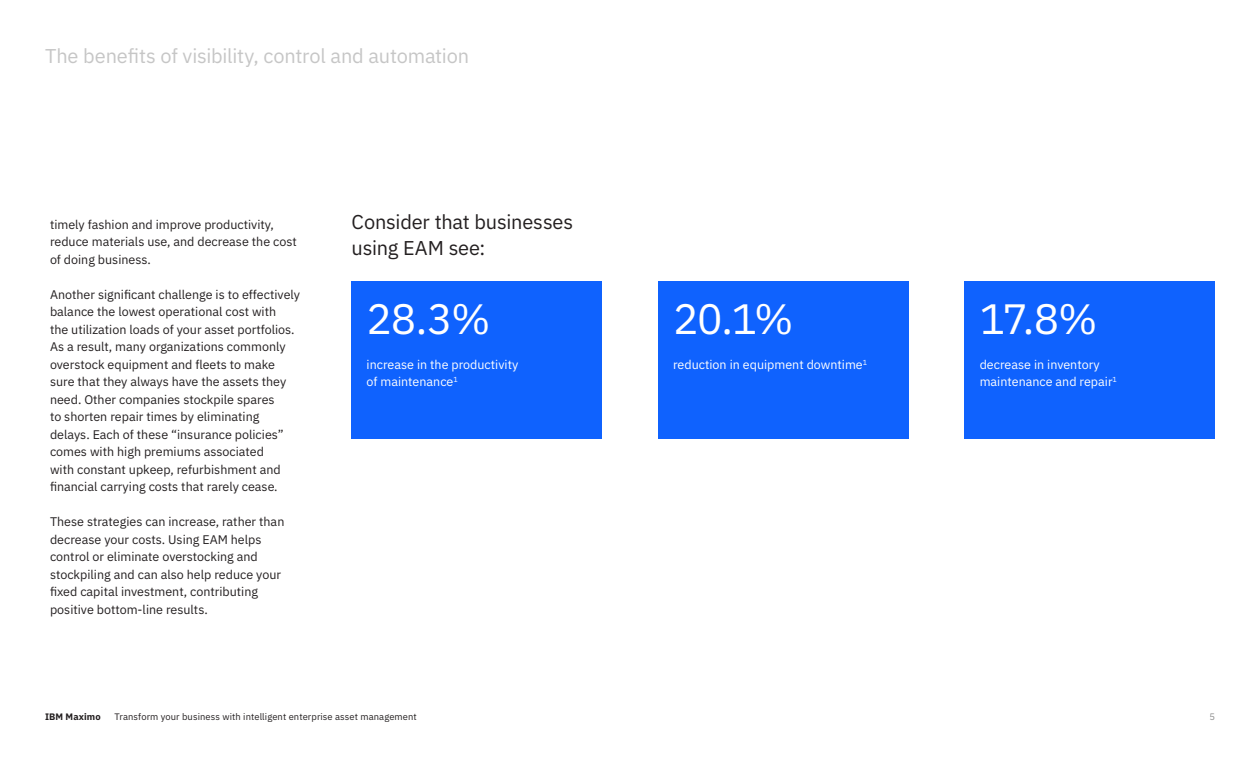
<style>
.page{position:relative;width:1260px;height:765px;background:#fff}
.page>*{position:absolute;margin:0;border:0;box-sizing:border-box;transform-origin:0 0}
.t1{font:42.5px "IBM Plex Sans";color:#fff}
.t2{font:20px "IBM Plex Sans";letter-spacing:-.01em;color:#c6c6c6}
.t3{font:20px/26.2px "IBM Plex Sans";letter-spacing:-.01em;color:#231f20}
.Body_Copy{font:12.5px/17.5px "IBM Plex Sans";color:#231f20}
.Body_Copy-2{font:12.5px/17.5px "IBM Plex Sans";color:#fff}
.t4{font:9.38px "IBM Plex Sans";letter-spacing:.01em;color:#231f20}
.t5{font:700 9.38px "IBM Plex Sans";letter-spacing:.01em;color:#231f20}
.t6{font:9.38px "IBM Plex Sans";color:#8d8d8d}
</style>
<div class="page">
<div style="left:352px;top:281px;width:250px;height:158px;background:#0f62fe"></div>
<div style="left:658px;top:281px;width:250px;height:158px;background:#0f62fe"></div>
<div style="left:965px;top:281px;width:250px;height:158px;background:#0f62fe"></div>
<h2 class="t2" style="left:45px;top:40px;width:426px">The benefits of visibility, control and automation</h2>
<p class="Body_Copy" style="left:50px;top:215px;width:248px">timely fashion and improve productivity, reduce materials use, and decrease the cost of doing business.</p>
<p class="Body_Copy" style="left:50px;top:285px;width:252px">Another significant challenge is to effectively balance the lowest operational cost with<br>the utilization loads of your asset portfolios.<br>As a result, many organizations commonly overstock equipment and fleets to make sure that they always have the assets they need. Other companies stockpile spares<br>to shorten repair times by eliminating delays. Each of these “insurance policies” comes with high premiums associated<br>with constant upkeep, refurbishment and financial carrying costs that rarely cease.</p>
<p class="Body_Copy" style="left:50px;top:512px;width:236px">These strategies can increase, rather than decrease your costs. Using EAM helps control or eliminate overstocking and stockpiling and can also help reduce your fixed capital investment, contributing positive bottom-line results.</p>
<h2 class="t3" style="left:352px;top:207px;width:223px">Consider that businesses using EAM see:</h2>
<h1 class="t1" style="left:367px;top:286px;width:126px">28.3%</h1>
<p class="Body_Copy-2" style="left:367px;top:355px;width:153px">increase in the productivity of maintenance<sup>1</sup></p>
<h1 class="t1" style="left:673px;top:286px;width:122px">20.1%</h1>
<p class="Body_Copy-2" style="left:673px;top:355px;width:196px">reduction in equipment downtime<sup>1</sup></p>
<h1 class="t1" style="left:980px;top:286px;width:119px">17.8%</h1>
<p class="Body_Copy-2" style="left:980px;top:355px;width:139px">decrease in inventory maintenance and repair<sup>1</sup></p>
<p class="t5" style="left:45px;top:709px;width:57px">IBM Maximo</p>
<p class="t4" style="left:115px;top:709px;width:304px">Transform your business with intelligent enterprise asset management</p>
<p class="t6" style="left:1209px;top:709px;width:7px">5</p>
</div>
